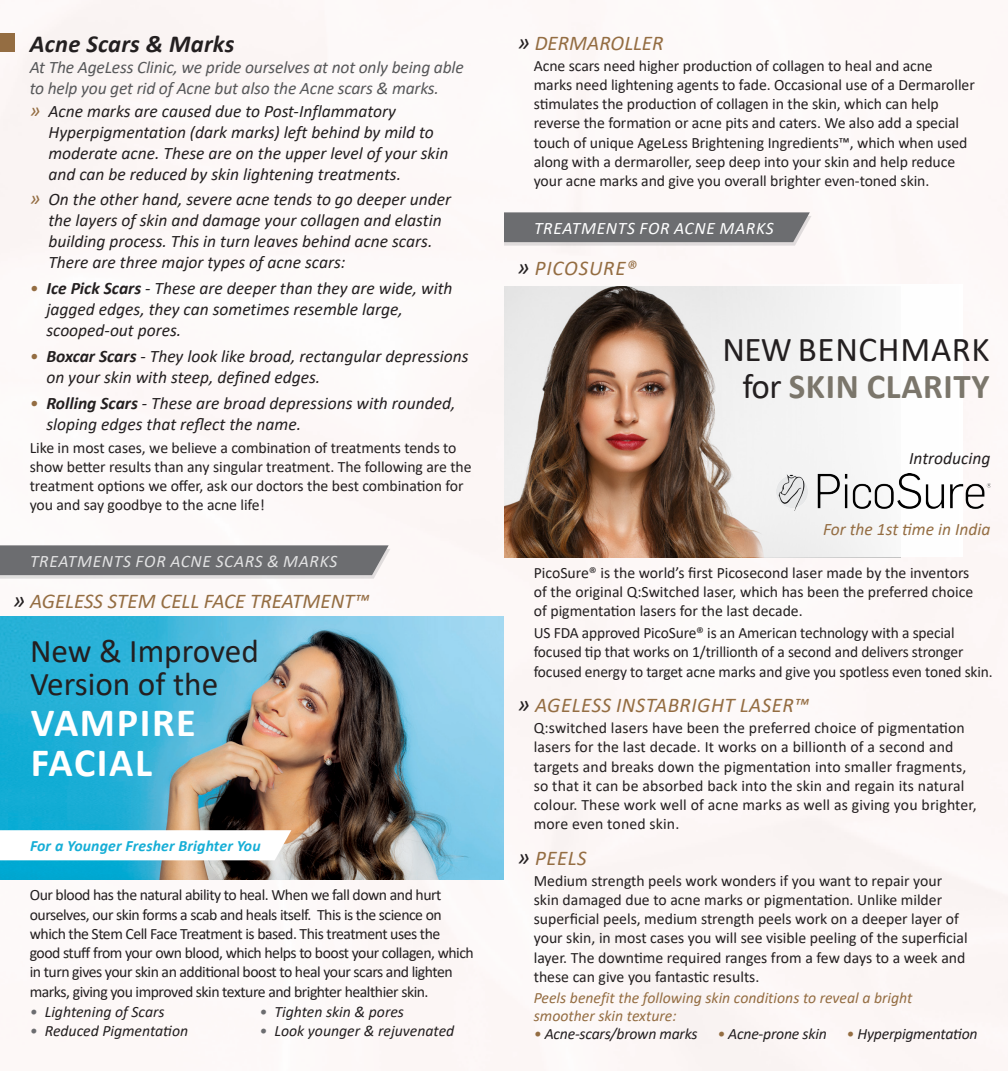
<style>
.page{position:relative;width:1008px;height:1071px;background:#fff}
.page>*{position:absolute;margin:0;border:0;box-sizing:border-box;transform-origin:0 0}
.t1{font:700 40.25px/40.2px "Calibri";letter-spacing:.04em;color:#fff}
.t2{font:35px/36.8px "Calibri";letter-spacing:.02em;color:#231f20;text-align:center}
.t3{font:33.25px/33.2px "Calibri";color:#231f20}
.t4{font:italic 700 24.5px "Calibri";letter-spacing:.01em;color:#231f20}
.t5{font:italic 21px "Calibri";color:#946d42}
.t6{font:italic 21px "Calibri";letter-spacing:.025em;color:#946d42}
.t7{font:italic 21px "Calibri";letter-spacing:.04em;color:#946d42}
.t8{font:italic 17.5px/21px "Calibri";color:#231f20}
.t9{font:italic 17.5px/21px "Calibri";letter-spacing:-.01em;color:#57585a}
.t10{font:italic 17.5px "Calibri";letter-spacing:.04em;color:#fff}
.t11{font:italic 17.5px "Calibri";color:#946d42}
.t12{font:15.75px/19.2px "Calibri";letter-spacing:-.005em;color:#231f20}
.t13{font:15.75px/19.2px "Calibri";letter-spacing:-.03em;color:#231f20}
.t14{font:italic 15.75px "Calibri";color:#231f20}
.t15{font:italic 15.75px/18.4px "Calibri";color:#946d42}
.t16{font:italic 700 15.75px "Calibri";letter-spacing:.01em;color:#16aed6}
.s1{font-size:21px;color:#946d42}
.s2{color:#946d42}
.s3{font-weight:700}
.s4{font-size:24.5px;color:#231f20}
.s5{color:#6c6d70}
.s6{font-weight:700;color:#7b766b}
</style>
<div class="page">
<img style="left:0;top:0;width:1008px;height:1071px">
<img style="left:0;top:616px;width:504px;height:264px">
<svg style="left:0;top:830px;width:291px;height:30px"></svg>
<div style="left:0;top:33px;width:15px;height:19px;background:#946d42"></div>
<svg style="left:0;top:545px;width:390px;height:34px;background:#7d7e80"></svg>
<svg style="left:504px;top:212px;width:308px;height:34px;background:#7f7f81"></svg>
<img style="left:504px;top:286px;width:200px;height:271px">
<svg style="left:704px;top:284px;width:259px;height:273px;fill:#f4f4f4"></svg>
<img style="left:777px;top:474px;width:213px;height:37px">
<p class="t4" style="left:30px;top:26px;width:206px">Acne Scars &amp; Marks</p>
<p class="t9" style="left:30px;top:56px;width:436px">At The AgeLess Clinic, we pride ourselves at not only being able to help you get rid of Acne but also the Acne scars &amp; marks.</p>
<p class="t8" style="left:48px;top:100px;width:402px;text-indent:-19px"><span class="s1">»</span> Acne marks are caused due to Post-Inflammatory Hyperpigmentation (dark marks) left behind by mild to moderate acne. These are on the upper level of your skin and can be reduced by skin lightening treatments.</p>
<p class="t8" style="left:48px;top:188px;width:404px;text-indent:-19px"><span class="s1">»</span> On the other hand, severe acne tends to go deeper under the layers of skin and damage your collagen and elastin building process. This in turn leaves behind acne scars.<br>There are three major types of acne scars:</p>
<p class="t8" style="left:46px;top:277px;width:408px;text-indent:-17px"><span class="s2">•</span> <span class="s3">Ice Pick Scars</span> - These are deeper than they are wide, with jagged edges, they can sometimes resemble large, scooped-out pores.</p>
<p class="t8" style="left:46px;top:345px;width:424px;text-indent:-17px"><span class="s2">•</span> <span class="s3">Boxcar Scars</span> - They look like broad, rectangular depressions on your skin with steep, defined edges.</p>
<p class="t8" style="left:46px;top:392px;width:411px;text-indent:-17px"><span class="s2">•</span> <span class="s3">Rolling Scars</span> - These are broad depressions with rounded, sloping edges that reflect the name.</p>
<p class="t12" style="left:30px;top:437px;width:443px">Like in most cases, we believe a combination of treatments tends to show better results than any singular treatment. The following are the treatment options we offer, ask our doctors the best combination for you and say goodbye to the acne life!</p>
<p class="t10" style="left:30px;top:549px;width:309px">TREATMENTS FOR ACNE SCARS &amp; MARKS</p>
<p class="t5" style="left:13px;top:586px;width:358px"><span class="s4">»</span> AGELESS STEM CELL FACE TREATMENT™</p>
<p class="t3" style="left:30px;top:634px;width:230px">New &amp; Improved<br>Version of the</p>
<p class="t1" style="left:31px;top:702px;width:167px">VAMPIRE<br>FACIAL</p>
<p class="t16" style="left:30px;top:835px;width:232px">For a Younger Fresher Brighter You</p>
<p class="t13" style="left:30px;top:885px;width:446px">Our blood has the natural ability to heal. When we fall down and hurt ourselves, our skin forms a scab and heals itself. This is the science on which the Stem Cell Face Treatment is based. This treatment uses the good stuff from your own blood, which helps to boost your collagen, which in turn gives your skin an additional boost to heal your scars and lighten marks, giving you improved skin texture and brighter healthier skin.</p>
<p class="t14" style="left:30px;top:1001px;width:136px"><span class="s5">•</span> Lightening of Scars</p>
<p class="t14" style="left:30px;top:1020px;width:160px"><span class="s5">•</span> Reduced Pigmentation</p>
<p class="t14" style="left:259px;top:1001px;width:146px"><span class="s5">•</span> Tighten skin &amp; pores</p>
<p class="t14" style="left:259px;top:1020px;width:196px"><span class="s5">•</span> Look younger &amp; rejuvenated</p>
<p class="t5" style="left:517px;top:29px;width:148px"><span class="s4">»</span> DERMAROLLER</p>
<p class="t12" style="left:534px;top:55px;width:443px">Acne scars need higher production of collagen to heal and acne marks need lightening agents to fade. Occasional use of a Dermaroller stimulates the production of collagen in the skin, which can help reverse the formation or acne pits and caters. We also add a special touch of unique AgeLess Brightening Ingredients™, which when used along with a dermaroller, seep deep into your skin and help reduce your acne marks and give you overall brighter even-toned skin.</p>
<p class="t10" style="left:534px;top:216px;width:241px">TREATMENTS FOR ACNE MARKS</p>
<p class="t7" style="left:517px;top:253px;width:121px"><span class="s4">»</span> PICOSURE®</p>
<p class="t2" style="left:722px;top:330px;width:269px">NEW BENCHMARK for <span class="s6">SKIN CLARITY</span></p>
<p class="t8" style="left:909px;top:447px;width:83px">Introducing</p>
<p class="t11" style="left:823px;top:517px;width:169px">For the 1st time in India</p>
<p class="t12" style="left:534px;top:563px;width:441px">PicoSure® is the world’s first Picosecond laser made by the inventors of the original Q:Switched laser, which has been the preferred choice of pigmentation lasers for the last decade.</p>
<p class="t12" style="left:534px;top:623px;width:460px">US FDA approved PicoSure® is an American technology with a special focused tip that works on 1/trillionth of a second and delivers stronger focused energy to target acne marks and give you spotless even toned skin.</p>
<p class="t6" style="left:517px;top:691px;width:293px"><span class="s4">»</span> AGELESS INSTABRIGHT LASER™</p>
<p class="t12" style="left:534px;top:718px;width:445px">Q:switched lasers have been the preferred choice of pigmentation lasers for the last decade. It works on a billionth of a second and targets and breaks down the pigmentation into smaller fragments, so that it can be absorbed back into the skin and regain its natural colour. These work well of acne marks as well as giving you brighter, more even toned skin.</p>
<p class="t5" style="left:517px;top:844px;width:71px"><span class="s4">»</span> PEELS</p>
<p class="t12" style="left:534px;top:871px;width:435px">Medium strength peels work wonders if you want to repair your skin damaged due to acne marks or pigmentation. Unlike milder superficial peels, medium strength peels work on a deeper layer of your skin, in most cases you will see visible peeling of the superficial layer. The downtime required ranges from a few days to a week and these can give you fantastic results.</p>
<p class="t15" style="left:534px;top:987px;width:380px">Peels benefit the following skin conditions to reveal a bright smoother skin texture:</p>
<p class="t14" style="left:534px;top:1023px;width:165px"><span class="s2">•</span> Acne-scars/brown marks</p>
<p class="t14" style="left:717px;top:1023px;width:111px"><span class="s2">•</span> Acne-prone skin</p>
<p class="t14" style="left:847px;top:1023px;width:133px"><span class="s2">•</span> Hyperpigmentation</p>
</div>
